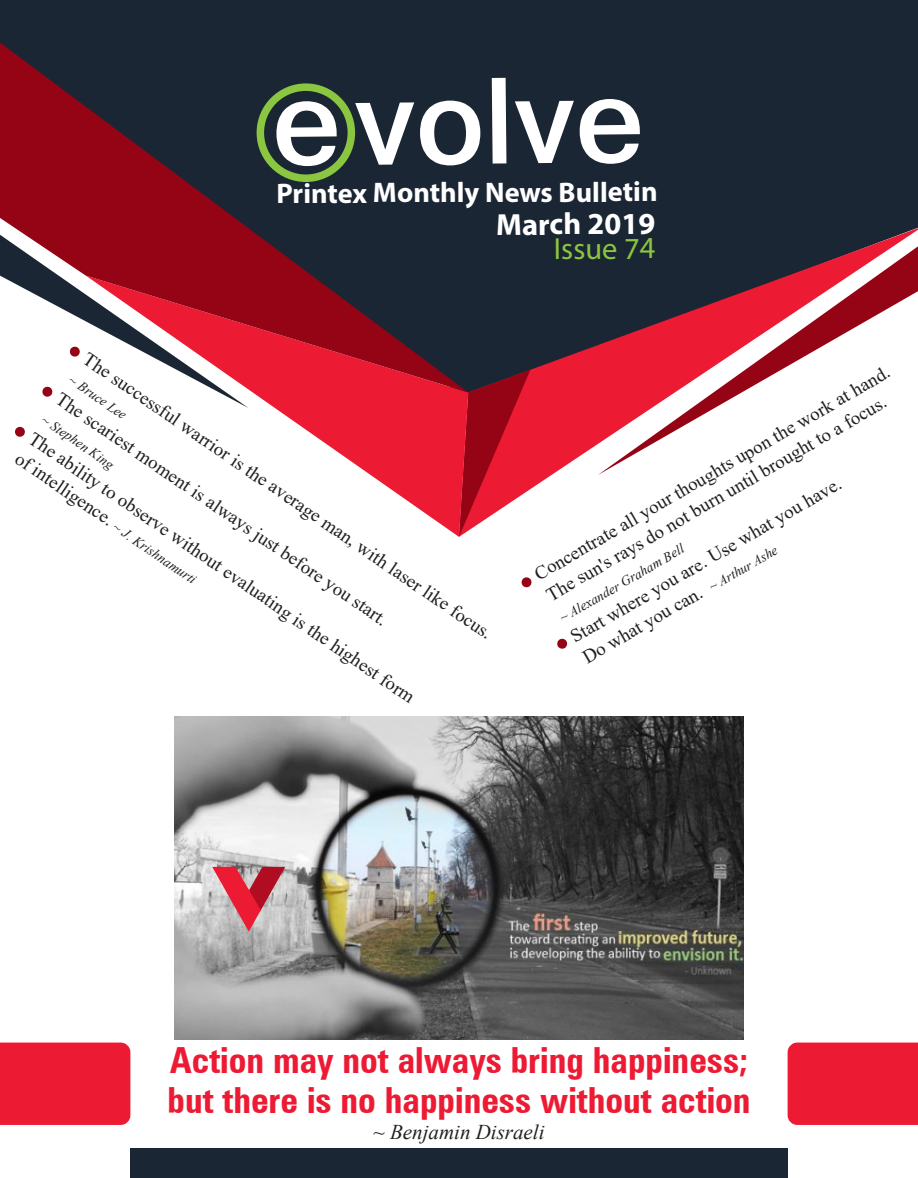
<style>
.page{position:relative;width:918px;height:1178px;background:#fff}
.page>*{position:absolute;margin:0;border:0;box-sizing:border-box;transform-origin:0 0}
.t1{font:700 condensed 36px/40.2px "Zurich BT";color:#ed1a33}
.t2{font:700 30.6px "Myriad Pro";letter-spacing:-.005em;color:#fff}
.t3{font:30.6px "Myriad Pro";letter-spacing:-.005em;color:#8bc640}
.t4{font:700 28.35px "Myriad Pro";letter-spacing:-.005em;color:#fff}
.t5{font:italic 21px "Times New Roman";color:#231f20}
.t6{font:19.2px/24px "Times New Roman";color:#231f20}
.t7{font:italic 13.65px "Times New Roman";color:#231f20}
.s1{font-style:italic;font-size:13.65px}
</style>
<div class="page">
<div style="left:0;top:0;width:918px;height:228px;background:#1b2634"></div>
<svg style="left:468px;top:228px;width:450px;height:262px;fill:#1b2634"></svg>
<svg style="left:468px;top:370px;width:62px;height:161px;background:#bd2f41"></svg>
<svg style="left:252px;top:392px;width:216px;height:145px;fill:#ed1a33"></svg>
<svg style="left:0;top:43px;width:468px;height:349px;background:#4f1c2a"></svg>
<svg style="left:598px;top:246px;width:320px;height:229px"></svg>
<div style="left:788px;top:1042px;width:130px;height:82px;background:#ed1a33"></div>
<div style="left:0;top:1042px;width:130px;height:82px;background:#ed1a33"></div>
<svg style="left:276px;top:101px;width:61px;height:65px"></svg>
<svg style="left:355px;top:102px;width:59px;height:63px"></svg>
<svg style="left:420px;top:101px;width:60px;height:64px"></svg>
<svg style="left:492px;top:78px;width:14px;height:85px"></svg>
<svg style="left:515px;top:101px;width:59px;height:62px"></svg>
<svg style="left:580px;top:99px;width:60px;height:65px"></svg>
<div style="left:256px;top:83px;width:99px;height:99px;border:8px solid #8bc640;border-radius:50%"></div>
<div style="left:130px;top:1148px;width:658px;height:29px;background:#1b2634"></div>
<img style="left:174px;top:716px;width:570px;height:323px">
<svg style="left:557px;top:638px;width:11px;height:11px"></svg>
<svg style="left:521px;top:577px;width:11px;height:11px"></svg>
<svg style="left:15px;top:426px;width:10px;height:11px"></svg>
<svg style="left:0;top:235px;width:249px;height:173px"></svg>
<svg style="left:212px;top:866px;width:73px;height:65px;background:#cc7983"></svg>
<h3 class="t4" style="left:276px;top:174px;width:383px">Printex Monthly News Bulletin</h3>
<h2 class="t2" style="left:496px;top:204px;width:161px">March 2019</h2>
<h2 class="t3" style="left:554px;top:229px;width:103px">Issue 74</h2>
<p class="t6" style="left:91px;top:348px;width:493px;rotate:34deg">The successful warrior is the average man, with laser like focus.</p>
<p class="t7" style="left:76px;top:370px;width:68px;rotate:34deg">~ Bruce Lee</p>
<p class="t6" style="left:64px;top:387px;width:399px;rotate:34deg">The scariest moment is always just before you start.</p>
<p class="t7" style="left:48px;top:410px;width:86px;rotate:34deg">~ Stephen King</p>
<p class="t6" style="left:36px;top:427px;width:465px;line-height:22.8px;rotate:34deg">The ability to observe without evaluating is the highest form of intelligence. <span class="s1">~ J. Krishnamurti</span></p>
<p class="t6" style="left:529px;top:564px;width:409px;rotate:-30deg">Concentrate all your thoughts upon the work at hand.<br>The sun's rays do not burn until brought to a focus.</p>
<p class="t6" style="left:566px;top:626px;width:311px;rotate:-30deg">Start where you are. Use what you have.<br>Do what you can. <span class="s1">~ Arthur Ashe</span></p>
<p class="t7" style="left:556px;top:610px;width:143px;rotate:-30deg">~ Alexander Graham Bell</p>
<h1 class="t1" style="left:168px;top:1039px;width:585px">Action may not always bring happiness; but there is no happiness without action</h1>
<p class="t5" style="left:373px;top:1117px;width:173px">~ Benjamin Disraeli</p>
</div>
